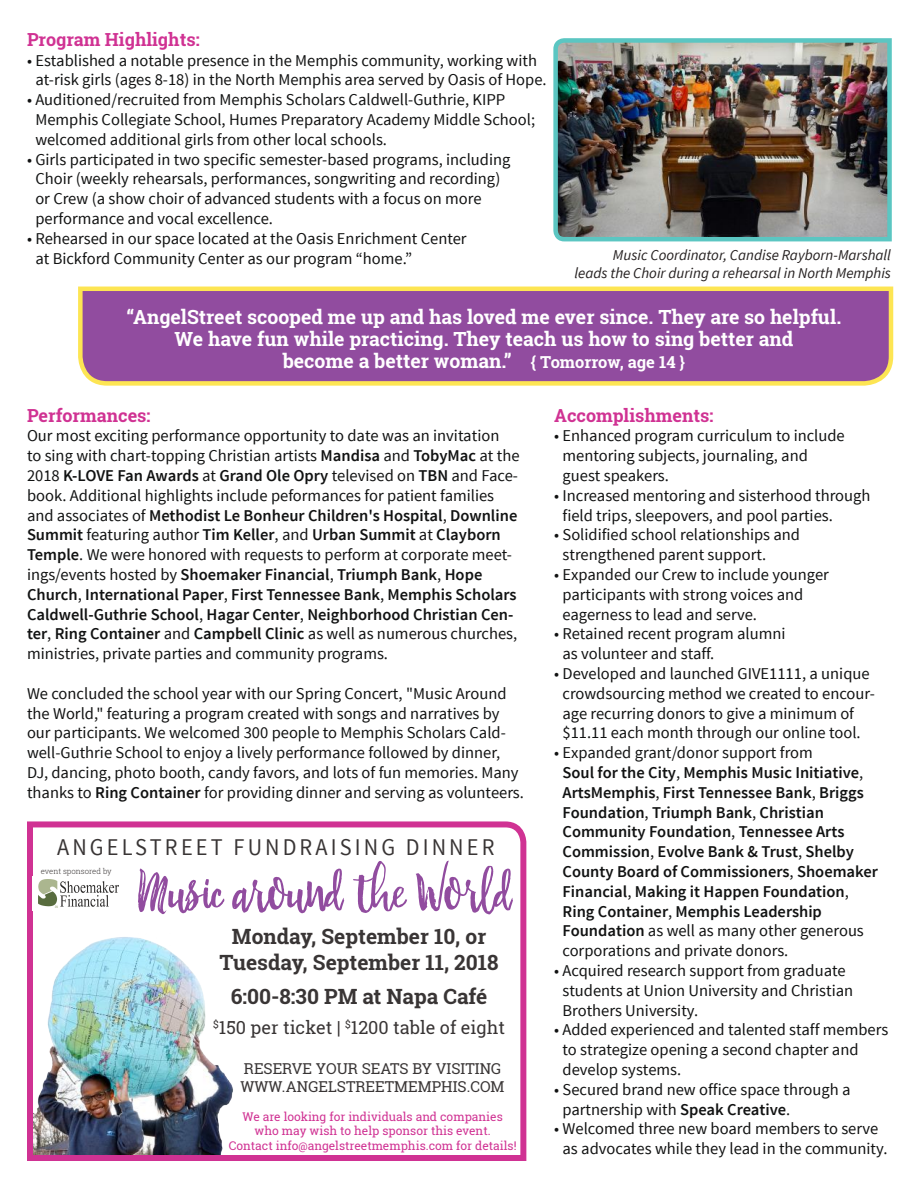
<style>
.page{position:relative;width:918px;height:1188px;background:#fff}
.page>*{position:absolute;margin:0;border:0;box-sizing:border-box;transform-origin:0 0}
.t1{font:69px "Brambles";color:#914c9f}
.t2{font:24px "Source Sans Pro";letter-spacing:.14em;color:#393535;scale:.93 1}
.t3{font:700 21px/25.2px "Roboto Slab";color:#393535;text-align:center}
.t4{font:700 19.5px/21.9px "Roboto Slab";color:#fff;text-align:center}
.t5{font:700 18px "Roboto Slab";color:#d03293}
.t6{font:18px "Roboto Slab";color:#393535}
.t7{font:16.5px/19.8px "Source Sans Pro";color:#111212}
.t8{font:600 16.5px/19.8px "Source Sans Pro";color:#111212}
.t9{font:italic 15px/18px "Source Sans Pro";color:#241f1f;text-align:right}
.t10{font:15px/18px "Roboto Slab";color:#393535}
.t11{font:12px/14.4px "Roboto Slab";color:#d03293;text-align:center}
.t12{font:300 7.8px "Roboto Slab";color:#393535}
.s1{font-size:16.5px}
.s2{font-weight:600}
.s3{font-size:10.5px}
.s4{font-weight:400}
</style>
<div class="page">
<svg style="left:78px;top:286px;width:816px;height:100px;background:#9d5d98"></svg>
<img style="left:553px;top:38px;width:339px;height:204px">
<svg style="left:27px;top:821px;width:500px;height:340px"></svg>
<div style="left:32px;top:877px;width:90px;height:34px;background:#fff"></div>
<img style="left:38px;top:880px;width:80px;height:28px">
<p class="t5" style="left:27px;top:27px;width:174px">Program Highlights:</p>
<p class="t7" style="left:27px;top:51px;width:521px;text-align:center">• Established a notable presence in the Memphis community, working with at-risk girls (ages 8-18) in the North Memphis area served by Oasis of Hope.</p>
<p class="t7" style="left:35px;top:90px;width:501px;text-indent:-8px">• Auditioned/recruited from Memphis Scholars Caldwell-Guthrie, KIPP<br>Memphis Collegiate School, Humes Preparatory Academy Middle School; welcomed additional girls from other local schools.</p>
<p class="t7" style="left:35px;top:150px;width:477px;text-indent:-8px">• Girls participated in two specific semester-based programs, including Choir (weekly rehearsals, performances, songwriting and recording) or Crew (a show choir of advanced students with a focus on more performance and vocal excellence.</p>
<p class="t7" style="left:35px;top:229px;width:433px;text-indent:-8px">• Rehearsed in our space located at the Oasis Enrichment Center at Bickford Community Center as our program “home.”</p>
<p class="t9" style="left:575px;top:246px;width:318px">Music Coordinator, Candise Rayborn-Marshall<br>leads the Choir during a rehearsal in North Memphis</p>
<p class="t4" style="left:126px;top:306px;width:717px">“AngelStreet scooped me up and has loved me ever since. They are so helpful.<br>We have fun while practicing. They teach us how to sing better and<br>become a better woman.” <span class="s1">{ Tomorrow, age 14 }</span></p>
<p class="t5" style="left:27px;top:403px;width:125px">Performances:</p>
<p class="t7" style="left:27px;top:426px;width:494px">Our most exciting performance opportunity to date was an invitation<br>to sing with chart-topping Christian artists <span class="s2">Mandisa</span> and <span class="s2">TobyMac</span> at the 2018 <span class="s2">K-LOVE Fan Awards</span> at <span class="s2">Grand Ole Opry</span> televised on <span class="s2">TBN</span> and Face&shy;book. Additional highlights include peformances for patient families and associates of <span class="s2">Methodist Le Bonheur Children's Hospital</span>, <span class="s2">Downline Summit</span> featuring author <span class="s2">Tim Keller</span>, and <span class="s2">Urban Summit</span> at <span class="s2">Clayborn Temple</span>. We were honored with requests to perform at corporate meet&shy;ings/events hosted by <span class="s2">Shoemaker Financial</span>, <span class="s2">Triumph Bank</span>, <span class="s2">Hope Church</span>, <span class="s2">International Paper</span>, <span class="s2">First Tennessee Bank</span>, <span class="s2">Memphis Scholars Caldwell-Guthrie School</span>, <span class="s2">Hagar Center</span>, <span class="s2">Neighborhood Christian Cen&shy;ter</span>, <span class="s2">Ring Container</span> and <span class="s2">Campbell Clinic</span> as well as numerous churches, ministries, private parties and community programs.</p>
<p class="t7" style="left:27px;top:684px;width:498px">We concluded the school year with our Spring Concert, "Music Around the World," featuring a program created with songs and narratives by our participants. We welcomed 300 people to Memphis Scholars Cald&shy;well-Guthrie School to enjoy a lively performance followed by dinner, DJ, dancing, photo booth, candy favors, and lots of fun memories. Many thanks to <span class="s2">Ring Container</span> for providing dinner and serving as volunteers.</p>
<h2 class="t2" style="left:57px;top:832px;width:472px">ANGELSTREET FUNDRAISING DINNER</h2>
<h1 class="t1" style="left:136px;top:861px;width:377px">Music around the World</h1>
<p class="t3" style="left:220px;top:924px;width:281px">Monday, September 10, or<br>Tuesday, September 11, 2018</p>
<p class="t3" style="left:231px;top:983px;width:258px">6:00-8:30 PM at Napa Café</p>
<p class="t6" style="left:213px;top:1015px;width:293px"><sup>$</sup>150 per ticket | <sup>$</sup>1200 table of eight</p>
<p class="t10" style="left:241px;top:1059px;width:265px">RESERVE YOUR SEATS BY VISITING<br>WWW.ANGELSTREETMEMPHIS.COM</p>
<p class="t11" style="left:229px;top:1109px;width:289px">We are looking for individuals and companies<br>who may wish to help sponsor this event.<br>Contact info<span class="s3">@</span>angelstreetmemphis.com for details!</p>
<p class="t12" style="left:41px;top:866px;width:73px">event sponsored by</p>
<p class="t5" style="left:554px;top:403px;width:161px">Accomplishments:</p>
<p class="t7" style="left:563px;top:426px;width:284px;text-indent:-8px">• Enhanced program curriculum to include mentoring subjects, journaling, and guest speakers.</p>
<p class="t7" style="left:563px;top:486px;width:309px;text-indent:-8px">• Increased mentoring and sisterhood through field trips, sleepovers, and pool parties.</p>
<p class="t7" style="left:563px;top:525px;width:239px;text-indent:-8px">• Solidified school relationships and strengthened parent support.</p>
<p class="t7" style="left:563px;top:565px;width:268px;text-indent:-8px">• Expanded our Crew to include younger participants with strong voices and eagerness to lead and serve.</p>
<p class="t7" style="left:563px;top:624px;width:225px;text-indent:-8px">• Retained recent program alumni as volunteer and staff.</p>
<p class="t7" style="left:563px;top:664px;width:314px;text-indent:-8px">• Developed and launched GIVE1111, a unique crowdsourcing method we created to encour&shy;age recurring donors to give a minimum of $11.11 each month through our online tool.</p>
<p class="t8" style="left:563px;top:743px;width:317px;text-indent:-8px"><span class="s4">• Expanded grant/donor support from<br></span>Soul for the City<span class="s4">,</span> Memphis Music Initiative<span class="s4">, </span>ArtsMemphis<span class="s4">,</span> First Tennessee Bank<span class="s4">,</span> Briggs Foundation<span class="s4">,</span> Triumph Bank<span class="s4">,</span> Christian Community Foundation<span class="s4">,</span> Tennessee Arts Commission<span class="s4">,</span> Evolve Bank &amp; Trust<span class="s4">,</span> Shelby County Board of Commissioners<span class="s4">,</span> Shoemaker Financial<span class="s4">,</span> Making it Happen Foundation<span class="s4">, </span>Ring Container<span class="s4">,</span> Memphis Leadership Foundation <span class="s4">as well as many other generous corporations and private donors.</span></p>
<p class="t7" style="left:563px;top:961px;width:292px;text-indent:-8px">• Acquired research support from graduate students at Union University and Christian<br>Brothers University.</p>
<p class="t7" style="left:563px;top:1020px;width:327px;text-indent:-8px">• Added experienced and talented staff members to strategize opening a second chapter and develop systems.</p>
<p class="t7" style="left:563px;top:1080px;width:290px;text-indent:-8px">• Secured brand new office space through a partnership with <span class="s2">Speak Creative</span>.</p>
<p class="t7" style="left:554px;top:1119px;width:335px;text-align:center">• Welcomed three new board members to serve as advocates while they lead in the community.</p>
</div>
